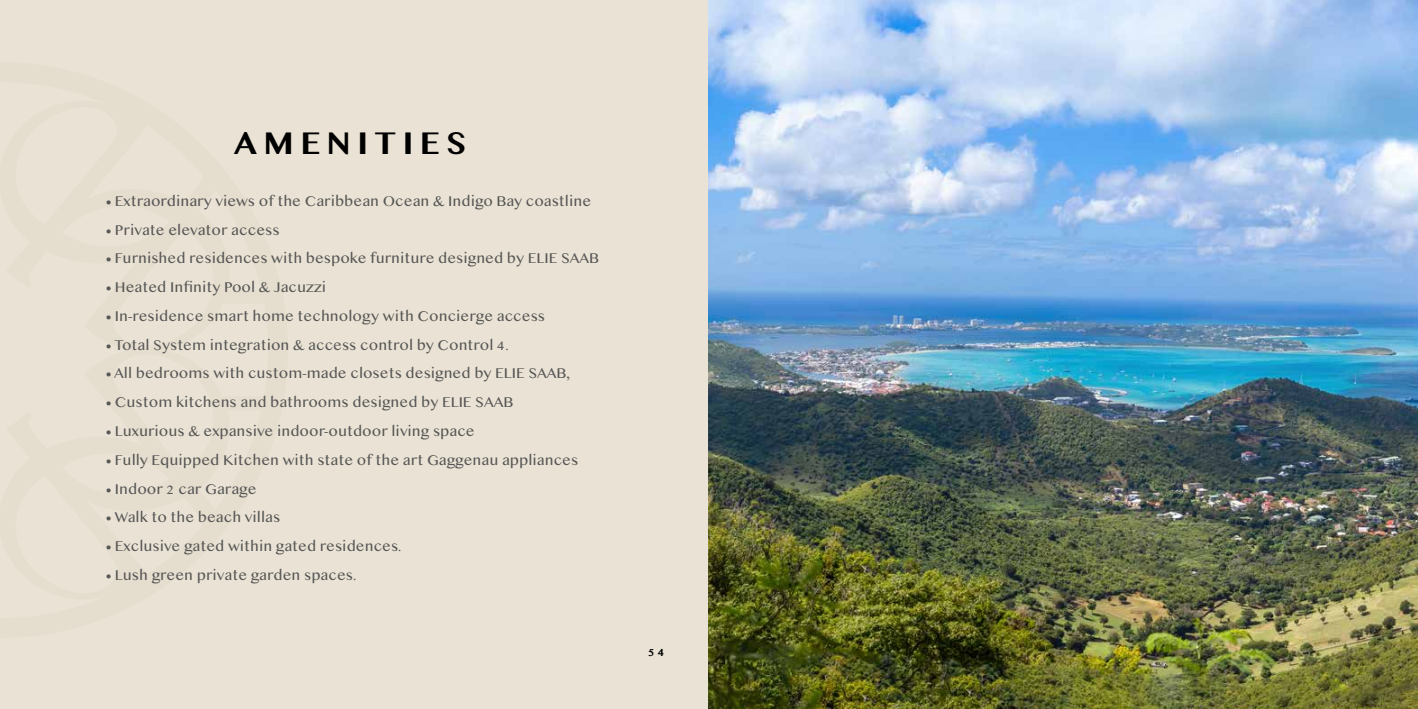
<style>
.page{position:relative;width:1418px;height:709px;background:#fff}
.page>*{position:absolute;margin:0;border:0;box-sizing:border-box;transform-origin:0 0}
.t1{font:700 32.5px "Oriya MN";letter-spacing:.2em;color:#000}
.t2{font:15px "Oriya MN";color:#575756}
.t3{font:700 12.5px "Oriya MN";color:#000}
</style>
<div class="page">
<div style="left:0;top:0;width:709px;height:709px;background:#eae3d5"></div>
<img style="left:709px;top:0;width:708px;height:709px">
<h1 class="t1" style="left:234px;top:125px;width:234px">AMENITIES</h1>
<p class="t2" style="left:106px;top:193px;width:486px">• Extraordinary views of the Caribbean Ocean &amp; Indigo Bay coastline</p>
<p class="t2" style="left:106px;top:222px;width:175px">• Private elevator access</p>
<p class="t2" style="left:106px;top:250px;width:494px">• Furnished residences with bespoke furniture designed by ELIE SAAB</p>
<p class="t2" style="left:106px;top:279px;width:221px">• Heated Infinity Pool &amp; Jacuzzi</p>
<p class="t2" style="left:106px;top:308px;width:440px">• In-residence smart home technology with Concierge access</p>
<p class="t2" style="left:106px;top:337px;width:404px">• Total System integration &amp; access control by Control 4.</p>
<p class="t2" style="left:106px;top:365px;width:465px">• All bedrooms with custom-made closets designed by ELIE SAAB,</p>
<p class="t2" style="left:106px;top:394px;width:409px">• Custom kitchens and bathrooms designed by ELIE SAAB</p>
<p class="t2" style="left:106px;top:423px;width:370px">• Luxurious &amp; expansive indoor-outdoor living space</p>
<p class="t2" style="left:106px;top:452px;width:473px">• Fully Equipped Kitchen with state of the art Gaggenau appliances</p>
<p class="t2" style="left:106px;top:480px;width:152px">• Indoor 2 car Garage</p>
<p class="t2" style="left:106px;top:509px;width:176px">• Walk to the beach villas</p>
<p class="t2" style="left:106px;top:538px;width:297px">• Exclusive gated within gated residences.</p>
<p class="t2" style="left:106px;top:567px;width:252px">• Lush green private garden spaces.</p>
<p class="t3" style="left:648px;top:644px;width:18px">54</p>
</div>
